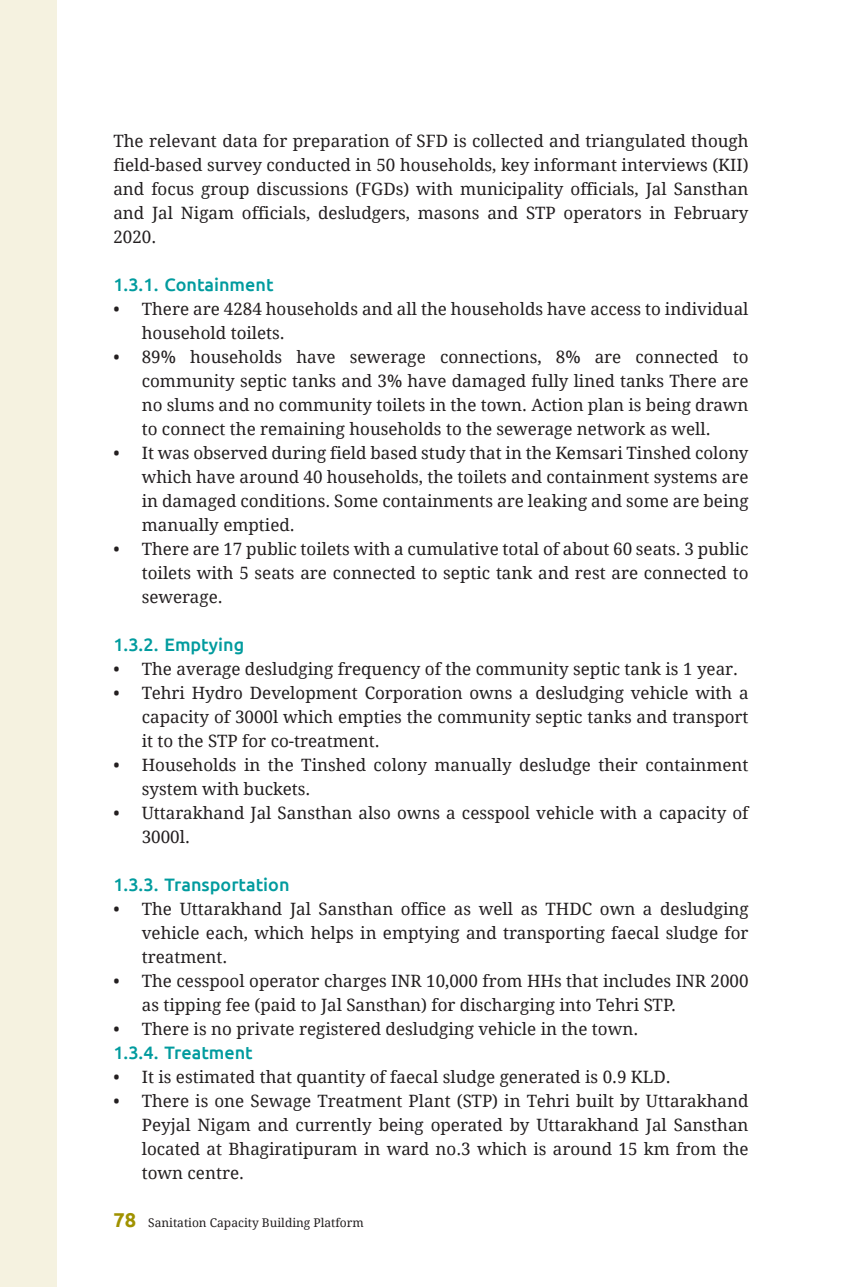
<style>
.page{position:relative;width:862px;height:1287px;background:#fff}
.page>*{position:absolute;margin:0;border:0;box-sizing:border-box;transform-origin:0 0}
.t1{font:500 18px "Ubuntu";color:#009b9e}
.Body{font:17px/24px "Droid Serif";color:#231f20;text-align:justify}
.t2{font:12px "Droid Serif";color:#231f20}
.s1{font-family:"Ubuntu";font-weight:700;font-size:20px;color:#a09200}
</style>
<div class="page">
<div style="left:0;top:0;width:57px;height:1287px;background:#f5f2e0"></div>
<p class="Body" style="left:113px;top:130px;width:636px">The relevant data for preparation of SFD is collected and triangulated though field-based survey conducted in 50 households, key informant interviews (KII) and focus group discussions (FGDs) with municipality officials, Jal Sansthan and Jal Nigam officials, desludgers, masons and STP operators in February 2020.</p>
<p class="t1" style="left:113px;top:274px;width:162px">1.3.1. Containment</p>
<p class="Body" style="left:142px;top:298px;width:608px;text-indent:-28px">• There are 4284 households and all the households have access to individual household toilets.</p>
<p class="Body" style="left:142px;top:346px;width:608px;text-indent:-28px">• 89% households have sewerage connections, 8% are connected to community septic tanks and 3% have damaged fully lined tanks There are no slums and no community toilets in the town. Action plan is being drawn to connect the remaining households to the sewerage network as well.</p>
<p class="Body" style="left:142px;top:442px;width:608px;text-indent:-28px">• It was observed during field based study that in the Kemsari Tinshed colony which have around 40 households, the toilets and containment systems are in damaged conditions. Some containments are leaking and some are being manually emptied.</p>
<p class="Body" style="left:142px;top:538px;width:608px;text-indent:-28px">• There are 17 public toilets with a cumulative total of about 60 seats. 3 public toilets with 5 seats are connected to septic tank and rest are connected to sewerage.</p>
<p class="t1" style="left:113px;top:634px;width:132px">1.3.2. Emptying</p>
<p class="Body" style="left:113px;top:658px;width:626px">• The average desludging frequency of the community septic tank is 1 year.</p>
<p class="Body" style="left:142px;top:682px;width:608px;text-indent:-28px">• Tehri Hydro Development Corporation owns a desludging vehicle with a capacity of 3000l which empties the community septic tanks and transport it to the STP for co-treatment.</p>
<p class="Body" style="left:142px;top:754px;width:608px;text-indent:-28px">• Households in the Tinshed colony manually desludge their containment system with buckets.</p>
<p class="Body" style="left:142px;top:802px;width:608px;text-indent:-28px">• Uttarakhand Jal Sansthan also owns a cesspool vehicle with a capacity of<br>3000l.</p>
<p class="t1" style="left:113px;top:874px;width:178px">1.3.3. Transportation</p>
<p class="Body" style="left:142px;top:898px;width:608px;text-indent:-28px">• The Uttarakhand Jal Sansthan office as well as THDC own a desludging vehicle each, which helps in emptying and transporting faecal sludge for treatment.</p>
<p class="Body" style="left:142px;top:970px;width:608px;text-indent:-28px">• The cesspool operator charges INR 10,000 from HHs that includes INR 2000 as tipping fee (paid to Jal Sansthan) for discharging into Tehri STP.</p>
<p class="Body" style="left:113px;top:1018px;width:526px">• There is no private registered desludging vehicle in the town.</p>
<p class="t1" style="left:113px;top:1042px;width:141px">1.3.4. Treatment</p>
<p class="Body" style="left:113px;top:1066px;width:559px">• It is estimated that quantity of faecal sludge generated is 0.9 KLD.</p>
<p class="Body" style="left:142px;top:1090px;width:608px;text-indent:-28px">• There is one Sewage Treatment Plant (STP) in Tehri built by Uttarakhand Peyjal Nigam and currently being operated by Uttarakhand Jal Sansthan located at Bhagiratipuram in ward no.3 which is around 15 km from the town centre.</p>
<p class="t2" style="left:113px;top:1216px;width:252px"><span class="s1">78</span> Sanitation Capacity Building Platform</p>
</div>
